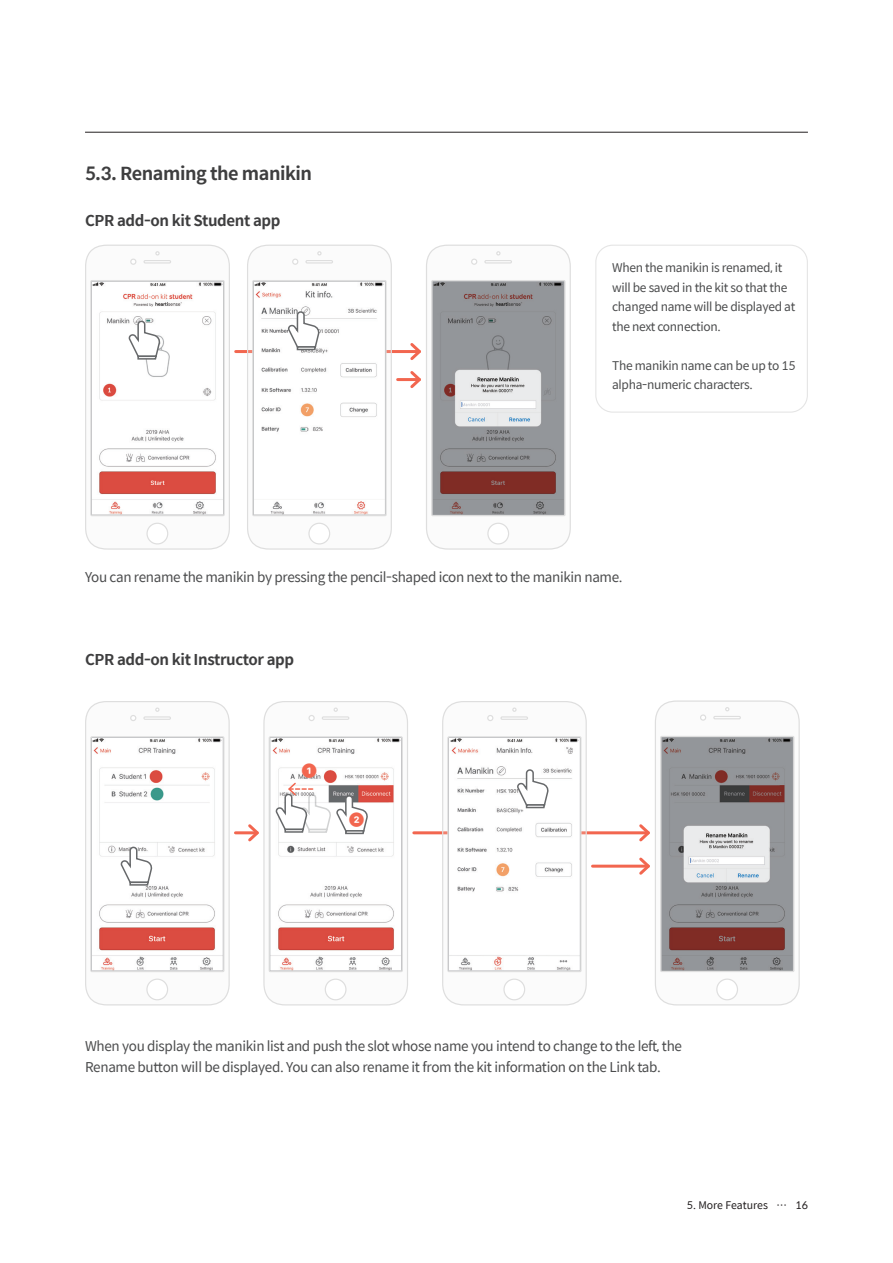
<style>
.page{position:relative;width:893px;height:1263px;background:#fff}
.page>*{position:absolute;margin:0;border:0;box-sizing:border-box;transform-origin:0 0}
.소제목{font:700 18px "Spoqa Han Sans";letter-spacing:-.025em;color:#3e3e3f}
.t1{font:600 18px "SF Pro Display";color:#f2664f}
.t2{font:700 15px "Spoqa Han Sans";letter-spacing:-.025em;color:#3e3e3f}
.t3{font:13.5px/21px "Spoqa Han Sans";letter-spacing:-.025em;color:#4b4c4d}
.t4{font:12px/19.5px "Spoqa Han Sans";letter-spacing:-.025em;color:#4b4c4d}
.t5{font:10.5px "Spoqa Han Sans";color:#231f20}
</style>
<div class="page">
<hr style="left:85px;top:132px;width:723px;height:1px;background:#231f20">
<hr style="left:236px;top:350px;width:183px;height:3px;background:#f2664f">
<svg style="left:85px;top:245px;width:145px;height:305px"></svg>
<svg style="left:247px;top:245px;width:145px;height:305px"></svg>
<hr style="left:398px;top:378px;width:21px;height:3px;background:#f2664f">
<svg style="left:408px;top:245px;width:163px;height:305px"></svg>
<hr style="left:414px;top:831px;width:234px;height:3px;background:#f2664f">
<hr style="left:235px;top:831px;width:22px;height:3px;background:#f2664f">
<svg style="left:245px;top:701px;width:163px;height:304px"></svg>
<svg style="left:85px;top:701px;width:145px;height:304px"></svg>
<svg style="left:442px;top:701px;width:145px;height:304px"></svg>
<hr style="left:592px;top:865px;width:56px;height:3px;background:#f2664f">
<svg style="left:636px;top:700px;width:164px;height:305px"></svg>
<div style="left:595px;top:245px;width:213px;height:168px;border:1px solid #e5e5e5;border-radius:17px"></div>
<p class="소제목" style="left:85px;top:163px;width:229px">5.3. Renaming the manikin</p>
<p class="t2" style="left:85px;top:212px;width:197px">CPR add-on kit Student app</p>
<p class="t4" style="left:612px;top:258px;width:185px">When the manikin is renamed, it will be saved in the kit so that the changed name will be displayed at the next connection.</p>
<p class="t4" style="left:612px;top:356px;width:185px">The manikin name can be up to 15 alpha-numeric characters.</p>
<p class="t3" style="left:85px;top:567px;width:539px">You can rename the manikin by pressing the pencil-shaped icon next to the manikin name.</p>
<p class="t2" style="left:85px;top:651px;width:211px">CPR add-on kit Instructor app</p>
<p class="t1" style="left:301px;top:760px;width:18px">❶</p>
<p class="t1" style="left:348px;top:809px;width:18px">❷</p>
<p class="t3" style="left:85px;top:1036px;width:598px">When you display the manikin list and push the slot whose name you intend to change to the left, the<br>Rename button will be displayed. You can also rename it from the kit information on the Link tab.</p>
<p class="t5" style="left:687px;top:1199px;width:123px">5. More Features … 16</p>
</div>
